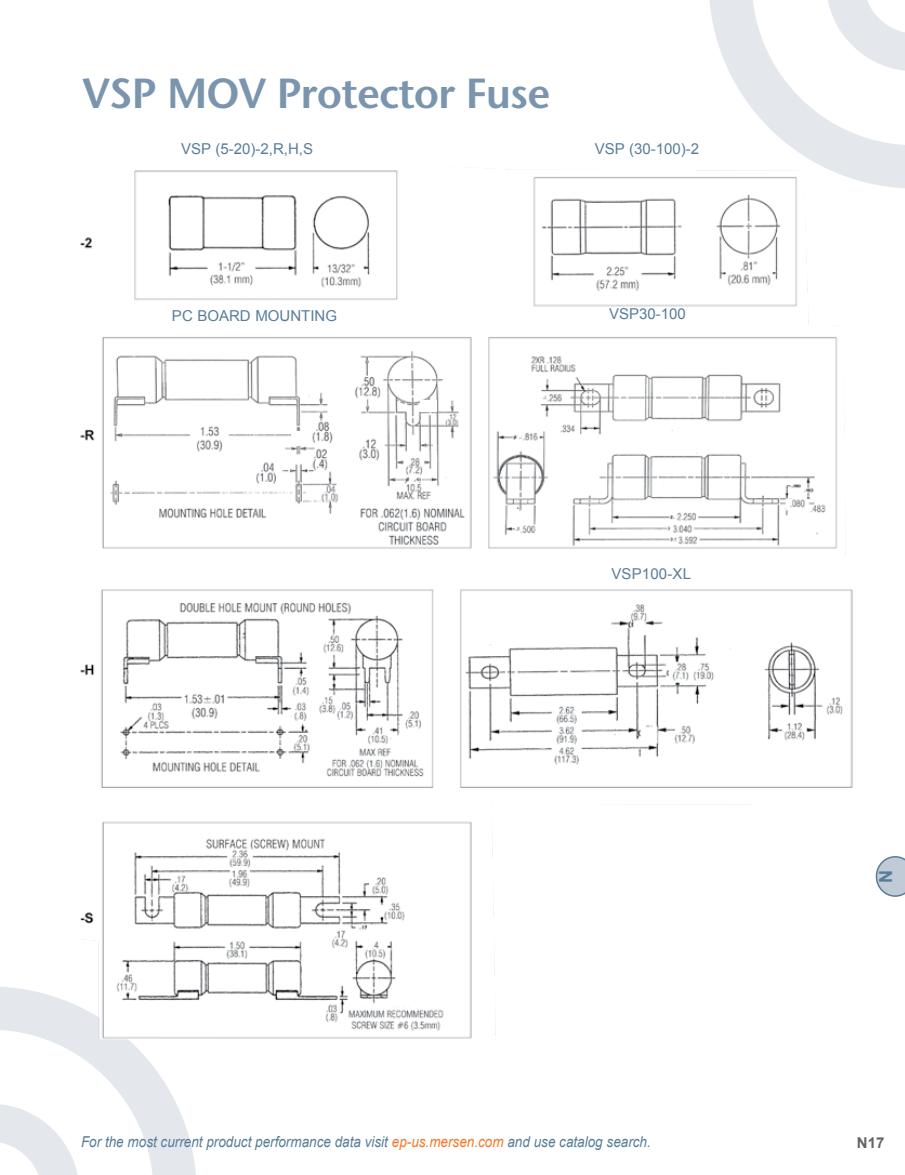
<style>
.page{position:relative;width:905px;height:1175px;background:#fff}
.page>*{position:absolute;margin:0;border:0;box-sizing:border-box;transform-origin:0 0}
.t1{font:600 42px "Stone Sans Std";letter-spacing:-.02em;color:#7a95ad}
.t2{font:700 18px "Arial";color:#587d98}
.t3{font:italic 15px "Arial";color:#587d98;scale:.9 1}
.t4{font:15px "Arial";color:#587d98}
.t5{font:700 15px "Arial";color:#636466}
.s1{color:#f47929}
</style>
<div class="page">
<svg style="left:0;top:987px;width:196px;height:187px"></svg>
<svg style="left:709px;top:0;width:195px;height:188px"></svg>
<svg style="left:875px;top:856px;width:29px;height:40px"></svg>
<img style="left:80px;top:166px;width:775px;height:873px">
<div style="left:420px;top:400px;width:16px;height:11px;background:#fff"></div>
<div style="left:287px;top:437px;width:13px;height:8px;background:#fff"></div>
<div style="left:291px;top:431px;width:12px;height:7px;background:#fff"></div>
<h1 class="t1" style="left:82px;top:68px;width:469px">VSP MOV Protector Fuse</h1>
<p class="t4" style="left:181px;top:139px;width:133px">VSP (5-20)-2,R,H,S</p>
<p class="t4" style="left:594px;top:139px;width:106px">VSP (30-100)-2</p>
<p class="t4" style="left:172px;top:306px;width:167px">PC BOARD MOUNTING</p>
<p class="t4" style="left:609px;top:304px;width:78px">VSP30-100</p>
<p class="t4" style="left:611px;top:564px;width:81px">VSP100-XL</p>
<p class="t2" style="left:873px;top:883px;width:14px;rotate:-90deg">N</p>
<p class="t3" style="left:81px;top:1131px;width:634px">For the most current product performance data visit <span class="s1">ep-us.mersen.com</span> and use catalog search.</p>
<p class="t5" style="left:856px;top:1133px;width:29px">N17</p>
</div>
